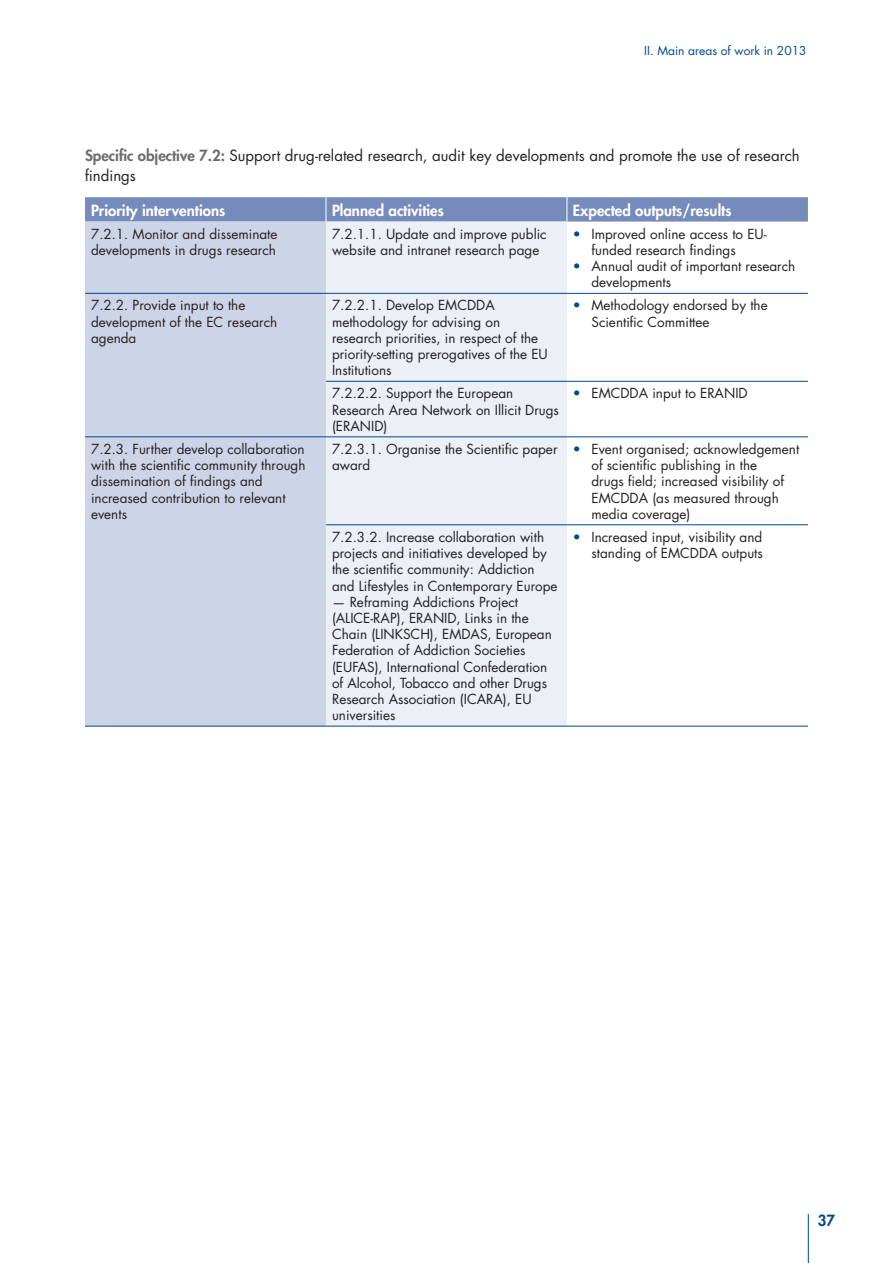
<style>
.page{position:relative;width:893px;height:1263px;background:#fff}
.page>*{position:absolute;margin:0;border:0;box-sizing:border-box;transform-origin:0 0}
.Body_text{font:15px/20.2px "Futura Std";color:#231f20}
.Table_text{font:800 15px "Futura Std";color:#fff}
.t1{font:800 15px "Futura Std";color:#01498e}
.Table_text-2{font:13.5px/16.2px "Futura Std";color:#231f20}
.Table_text-3{font:12px "Futura Std";color:#01498e}
.s1{font-weight:800;color:#6c6d70}
.s2{color:#01498e}
</style>
<div class="page">
<hr style="left:808px;top:1214px;width:1px;height:49px;background:#01498e">
<div style="left:85px;top:222px;width:241px;height:504px;background:#ced4e7"></div>
<div style="left:326px;top:222px;width:241px;height:504px;background:#eceff6"></div>
<svg style="left:85px;top:197px;width:723px;height:25px;background:#7a8ebd"></svg>
<hr style="left:85px;top:293px;width:241px;height:1px;background:#01498e">
<hr style="left:326px;top:293px;width:241px;height:1px;background:#01498e">
<hr style="left:567px;top:293px;width:241px;height:1px;background:#01498e">
<hr style="left:85px;top:437px;width:241px;height:1px;background:#01498e">
<hr style="left:326px;top:381px;width:241px;height:1px;background:#01498e">
<hr style="left:567px;top:381px;width:241px;height:1px;background:#01498e">
<hr style="left:326px;top:437px;width:241px;height:1px;background:#01498e">
<hr style="left:567px;top:437px;width:241px;height:1px;background:#01498e">
<hr style="left:85px;top:726px;width:241px;height:1px;background:#01498e">
<hr style="left:326px;top:524px;width:241px;height:1px;background:#01498e">
<hr style="left:567px;top:524px;width:241px;height:1px;background:#01498e">
<hr style="left:326px;top:726px;width:241px;height:1px;background:#01498e">
<hr style="left:567px;top:726px;width:241px;height:1px;background:#01498e">
<p class="Table_text-3" style="left:644px;top:42px;width:164px">II. Main areas of work in 2013</p>
<p class="Body_text" style="left:85px;top:146px;width:716px"><span class="s1">Specific objective 7.2:</span> Support drug-related research, audit key developments and promote the use of research findings</p>
<p class="Table_text" style="left:91px;top:201px;width:136px">Priority interventions</p>
<p class="Table_text" style="left:332px;top:201px;width:113px">Planned activities</p>
<p class="Table_text" style="left:573px;top:201px;width:160px">Expected outputs/results</p>
<p class="Table_text-2" style="left:91px;top:226px;width:188px">7.2.1. Monitor and disseminate developments in drugs research</p>
<p class="Table_text-2" style="left:332px;top:226px;width:216px">7.2.1.1. Update and improve public website and intranet research page</p>
<p class="Table_text-2" style="left:591px;top:226px;width:177px;text-indent:-18px"><span class="s2">•</span> Improved online access to EU&shy;funded research findings</p>
<p class="Table_text-2" style="left:591px;top:258px;width:205px;text-indent:-18px"><span class="s2">•</span> Annual audit of important research developments</p>
<p class="Table_text-2" style="left:91px;top:298px;width:188px">7.2.2. Provide input to the development of the EC research agenda</p>
<p class="Table_text-2" style="left:332px;top:298px;width:217px">7.2.2.1. Develop EMCDDA methodology for advising on research priorities, in respect of the priority-setting prerogatives of the EU<br>Institutions</p>
<p class="Table_text-2" style="left:591px;top:298px;width:178px;text-indent:-18px"><span class="s2">•</span> Methodology endorsed by the<br>Scientific Committee</p>
<p class="Table_text-2" style="left:332px;top:385px;width:228px">7.2.2.2. Support the European<br>Research Area Network on Illicit Drugs (ERANID)</p>
<p class="Table_text-2" style="left:573px;top:385px;width:176px"><span class="s2">•</span> EMCDDA input to ERANID</p>
<p class="Table_text-2" style="left:91px;top:441px;width:216px">7.2.3. Further develop collaboration with the scientific community through dissemination of findings and increased contribution to relevant events</p>
<p class="Table_text-2" style="left:332px;top:441px;width:227px">7.2.3.1. Organise the Scientific paper award</p>
<p class="Table_text-2" style="left:591px;top:441px;width:209px;text-indent:-18px"><span class="s2">•</span> Event organised; acknowledgement of scientific publishing in the<br>drugs field; increased visibility of<br>EMCDDA (as measured through media coverage)</p>
<p class="Table_text-2" style="left:332px;top:529px;width:227px">7.2.3.2. Increase collaboration with projects and initiatives developed by the scientific community: Addiction and Lifestyles in Contemporary Europe</p>
<p class="Table_text-2" style="left:332px;top:594px;width:221px">— Reframing Addictions Project (ALICE-RAP), ERANID, Links in the<br>Chain (LINKSCH), EMDAS, European<br>Federation of Addiction Societies (EUFAS), International Confederation of Alcohol, Tobacco and other Drugs<br>Research Association (ICARA), EU universities</p>
<p class="Table_text-2" style="left:573px;top:529px;width:191px;text-align:right"><span class="s2">•</span> Increased input, visibility and standing of EMCDDA outputs</p>
<p class="t1" style="left:818px;top:1211px;width:19px">37</p>
</div>
